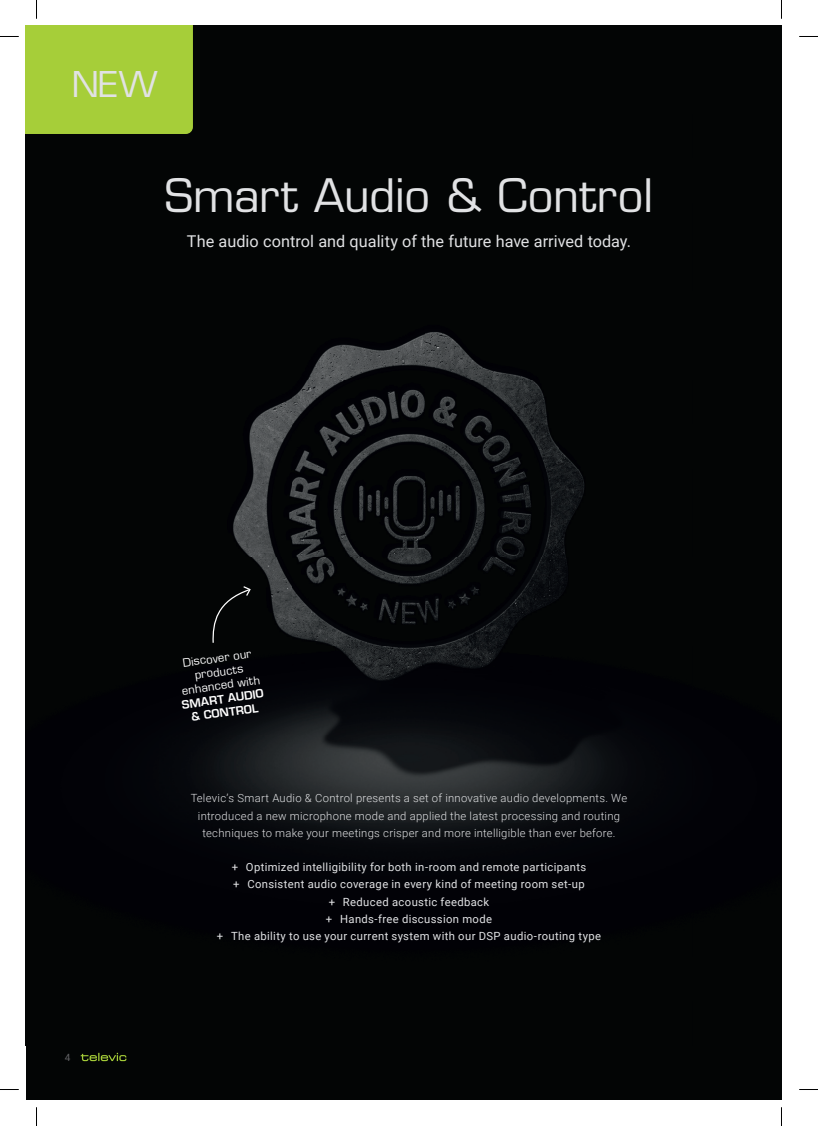
<style>
.page{position:relative;width:818px;height:1126px;background:#fff}
.page>*{position:absolute;margin:0;border:0;box-sizing:border-box;transform-origin:0 0}
.t1{font:45px "Eurostile LT Std";letter-spacing:-.005em;color:#e1e2e4}
.t2{font:34.62px "Eurostile LT Std";color:#e1e2e4}
.t3{font:16.25px "Roboto";color:#e1e2e4}
.t4{font:11.25px/17.2px "Roboto";letter-spacing:.03em;color:#e1e2e4;text-align:center}
.t5{font:300 11.25px/17.5px "Roboto";letter-spacing:.025em;color:#e1e2e4;text-align:center}
.t6{font:11.25px/13.8px "Eurostile LT Std";color:#fff;text-align:center}
.t7{font:600 11.25px/13.8px "Eurostile LT Std";color:#fff;text-align:center}
.t8{font:10px "Roboto";color:#636366}
</style>
<div class="page">
<div style="left:26px;top:26px;width:755px;height:1073px;background:#030505"></div>
<img style="left:195px;top:332px;width:432px;height:511px">
<div style="left:26px;top:26px;width:167px;height:108px;background:#a6ce39"></div>
<svg style="left:212px;top:585px;width:39px;height:59px"></svg>
<svg style="left:81px;top:1052px;width:45px;height:8px"></svg>
<svg style="left:0;top:36px;width:19px;height:1px"></svg>
<svg style="left:799px;top:36px;width:18px;height:1px"></svg>
<svg style="left:0;top:1089px;width:19px;height:1px"></svg>
<svg style="left:799px;top:1089px;width:18px;height:1px"></svg>
<svg style="left:36px;top:0;width:1px;height:19px"></svg>
<svg style="left:36px;top:1107px;width:1px;height:18px"></svg>
<h2 class="t2" style="left:72px;top:63px;width:87px">NEW</h2>
<h1 class="t1" style="left:165px;top:168px;width:489px">Smart Audio &amp; Control</h1>
<h3 class="t3" style="left:187px;top:229px;width:445px">The audio control and quality of the future have arrived today.</h3>
<p class="t8" style="left:65px;top:1050px;width:7px">4</p>
<p class="t6" style="left:177px;top:656px;width:80px;rotate:-8deg">Discover our products enhanced with</p>
<p class="t7" style="left:181px;top:697px;width:84px;rotate:-8deg">SMART AUDIO &amp; CONTROL</p>
<p class="t5" style="left:190px;top:788px;width:438px">Televic’s Smart Audio &amp; Control presents a set of innovative audio developments. We introduced a new microphone mode and applied the latest processing and routing techniques to make your meetings crisper and more intelligible than ever before.</p>
<p class="t4" style="left:217px;top:858px;width:385px">+ Optimized intelligibility for both in-room and remote participants<br>+ Consistent audio coverage in every kind of meeting room set-up<br>+ Reduced acoustic feedback<br>+ Hands-free discussion mode<br>+ The ability to use your current system with our DSP audio-routing type</p>
</div>
